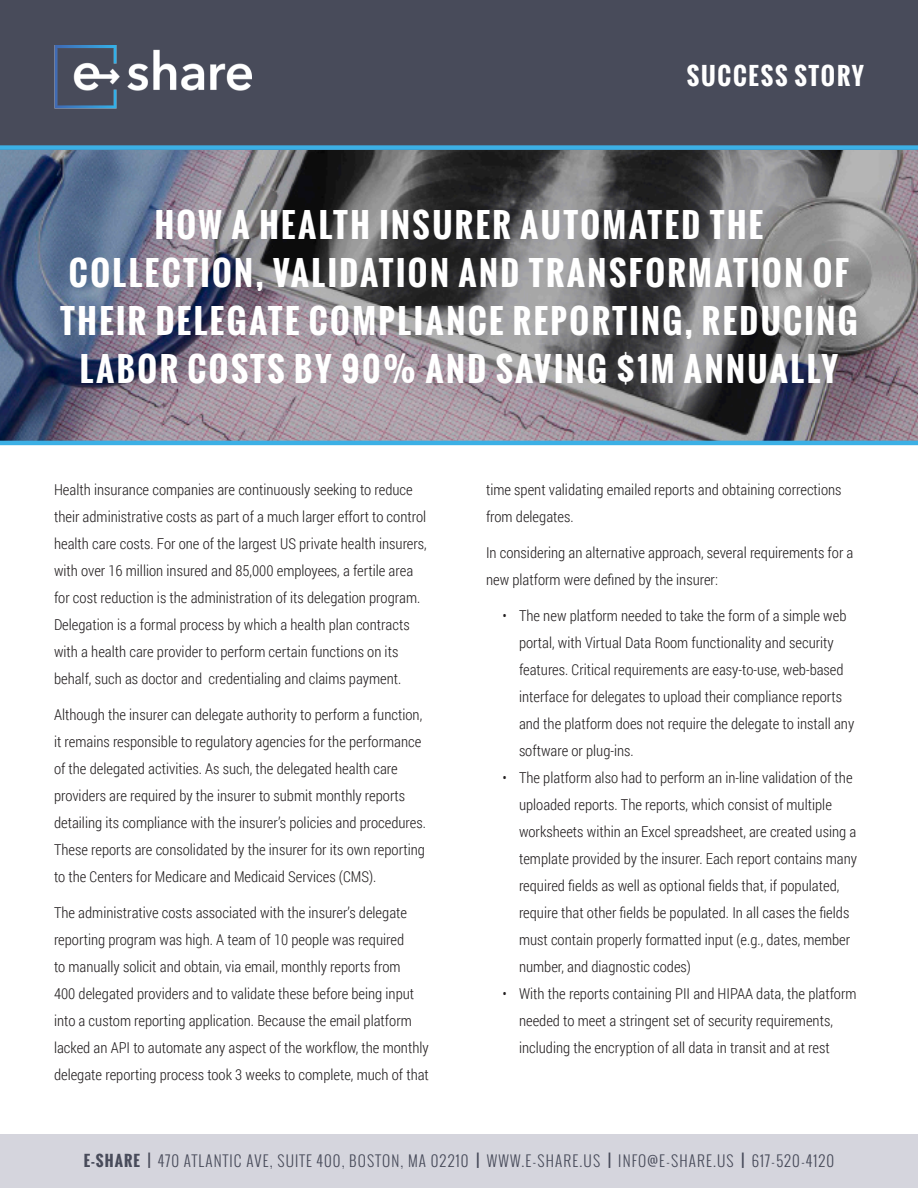
<style>
.page{position:relative;width:918px;height:1188px;background:#fff}
.page>*{position:absolute;margin:0;border:0;box-sizing:border-box;transform-origin:0 0}
.t1{font:700 33px/48px "Oswald";letter-spacing:.075em;color:#fff;text-align:center}
.t2{font:700 24px "Oswald";letter-spacing:.075em;color:#fff}
.BODY_COPY{font:300 15px/27px "Roboto Condensed";color:#231f20}
.TITLES_WHITE{font:300 15px "Oswald";letter-spacing:.075em;color:#484b5a}
.s1{font-weight:700}
</style>
<div class="page">
<img style="left:0;top:150px;width:918px;height:291px">
<div style="left:0;top:0;width:918px;height:149px;background:#484b5a"></div>
<div style="left:0;top:145px;width:918px;height:5px;background:#3cb0e5"></div>
<hr style="left:0;top:441px;width:918px;height:4px;background:#3cb0e5">
<img style="left:54px;top:46px;width:198px;height:62px">
<div style="left:0;top:1134px;width:918px;height:54px;background:#d5d5dd"></div>
<p class="t2" style="left:687px;top:58px;width:179px">SUCCESS STORY</p>
<p class="t1" style="left:60px;top:201px;width:799px">HOW A HEALTH INSURER AUTOMATED THE COLLECTION, VALIDATION AND TRANSFORMATION OF THEIR DELEGATE COMPLIANCE REPORTING, REDUCING LABOR COSTS BY 90% AND SAVING $1M ANNUALLY</p>
<p class="BODY_COPY" style="left:54px;top:475px;width:374px">Health insurance companies are continuously seeking to reduce their administrative costs as part of a much larger effort to control health care costs. For one of the largest US private health insurers, with over 16 million insured and 85,000 employees, a fertile area for cost reduction is the administration of its delegation program.<br>Delegation is a formal process by which a health plan contracts with a health care provider to perform certain functions on its behalf, such as doctor and credentialing and claims payment.</p>
<p class="BODY_COPY" style="left:54px;top:700px;width:374px">Although the insurer can delegate authority to perform a function, it remains responsible to regulatory agencies for the performance of the delegated activities. As such, the delegated health care providers are required by the insurer to submit monthly reports detailing its compliance with the insurer’s policies and procedures.<br>These reports are consolidated by the insurer for its own reporting to the Centers for Medicare and Medicaid Services (CMS).</p>
<p class="BODY_COPY" style="left:54px;top:898px;width:376px">The administrative costs associated with the insurer’s delegate reporting program was high. A team of 10 people was required<br>to manually solicit and obtain, via email, monthly reports from<br>400 delegated providers and to validate these before being input into a custom reporting application. Because the email platform lacked an API to automate any aspect of the workflow, the monthly delegate reporting process took 3 weeks to complete, much of that</p>
<p class="BODY_COPY" style="left:486px;top:475px;width:357px">time spent validating emailed reports and obtaining corrections from delegates.</p>
<p class="BODY_COPY" style="left:486px;top:538px;width:369px">In considering an alternative approach, several requirements for a new platform were defined by the insurer:</p>
<p class="BODY_COPY" style="left:519px;top:601px;width:337px;text-indent:-16px">• The new platform needed to take the form of a simple web portal, with Virtual Data Room functionality and security features. Critical requirements are easy-to-use, web-based interface for delegates to upload their compliance reports and the platform does not require the delegate to install any software or plug-ins.</p>
<p class="BODY_COPY" style="left:519px;top:763px;width:340px;text-indent:-16px">• The platform also had to perform an in-line validation of the uploaded reports. The reports, which consist of multiple worksheets within an Excel spreadsheet, are created using a template provided by the insurer. Each report contains many required fields as well as optional fields that, if populated, require that other fields be populated. In all cases the fields must contain properly formatted input (e.g., dates, member number, and diagnostic codes)</p>
<p class="BODY_COPY" style="left:519px;top:979px;width:339px;text-indent:-16px">• With the reports containing PII and HIPAA data, the platform needed to meet a stringent set of security requirements, including the encryption of all data in transit and at rest</p>
<p class="TITLES_WHITE" style="left:84px;top:1150px;width:752px"><span class="s1">E-SHARE |</span> 470 ATLANTIC AVE, SUITE 400, BOSTON, MA 02210 <span class="s1">|</span> WWW.E-SHARE.US <span class="s1">|</span> INFO@E-SHARE.US <span class="s1">|</span> 617-520-4120</p>
</div>
